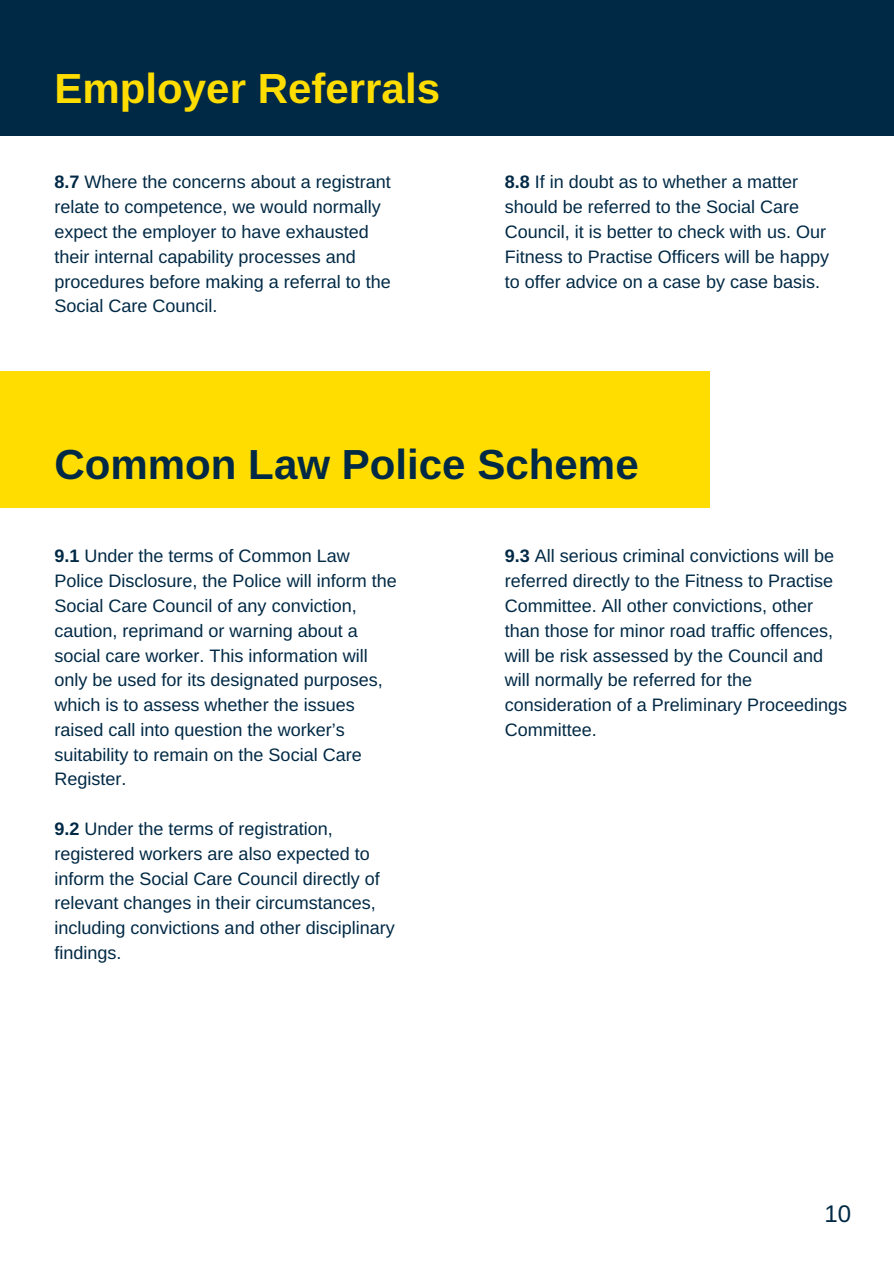
<style>
.page{position:relative;width:894px;height:1264px;background:#fff}
.page>*{position:absolute;margin:0;border:0;box-sizing:border-box;transform-origin:0 0}
.t1{font:700 42px "Arimo";color:#002945}
.t2{font:700 42px "Arimo";color:#fd0}
.t3{font:24px "Arimo";color:#002945}
.t4{font:18px/24.8px "Arimo";color:#002945}
.s1{font-weight:700}
</style>
<div class="page">
<div style="left:0;top:0;width:893px;height:135px;background:#002945"></div>
<div style="left:0;top:371px;width:709px;height:136px;background:#fd0"></div>
<h1 class="t2" style="left:54px;top:65px;width:387px">Employer Referrals</h1>
<p class="t4" style="left:54px;top:170px;width:338px"><span class="s1">8.7</span> Where the concerns about a registrant relate to competence, we would normally expect the employer to have exhausted their internal capability processes and procedures before making a referral to the Social Care Council.</p>
<p class="t4" style="left:504px;top:170px;width:326px"><span class="s1">8.8</span> If in doubt as to whether a matter should be referred to the Social Care Council, it is better to check with us. Our Fitness to Practise Officers will be happy to offer advice on a case by case basis.</p>
<h1 class="t1" style="left:54px;top:441px;width:585px">Common Law Police Scheme</h1>
<p class="t4" style="left:54px;top:544px;width:344px"><span class="s1">9.1</span> Under the terms of Common Law Police Disclosure, the Police will inform the Social Care Council of any conviction, caution, reprimand or warning about a social care worker. This information will only be used for its designated purposes, which is to assess whether the issues raised call into question the worker’s suitability to remain on the Social Care Register.</p>
<p class="t4" style="left:54px;top:816px;width:342px"><span class="s1">9.2</span> Under the terms of registration, registered workers are also expected to inform the Social Care Council directly of relevant changes in their circumstances, including convictions and other disciplinary findings.</p>
<p class="t4" style="left:504px;top:544px;width:344px"><span class="s1">9.3</span> All serious criminal convictions will be referred directly to the Fitness to Practise Committee. All other convictions, other than those for minor road traffic offences, will be risk assessed by the Council and will normally be referred for the consideration of a Preliminary Proceedings Committee.</p>
<h2 class="t3" style="left:824px;top:1200px;width:28px">10</h2>
</div>
